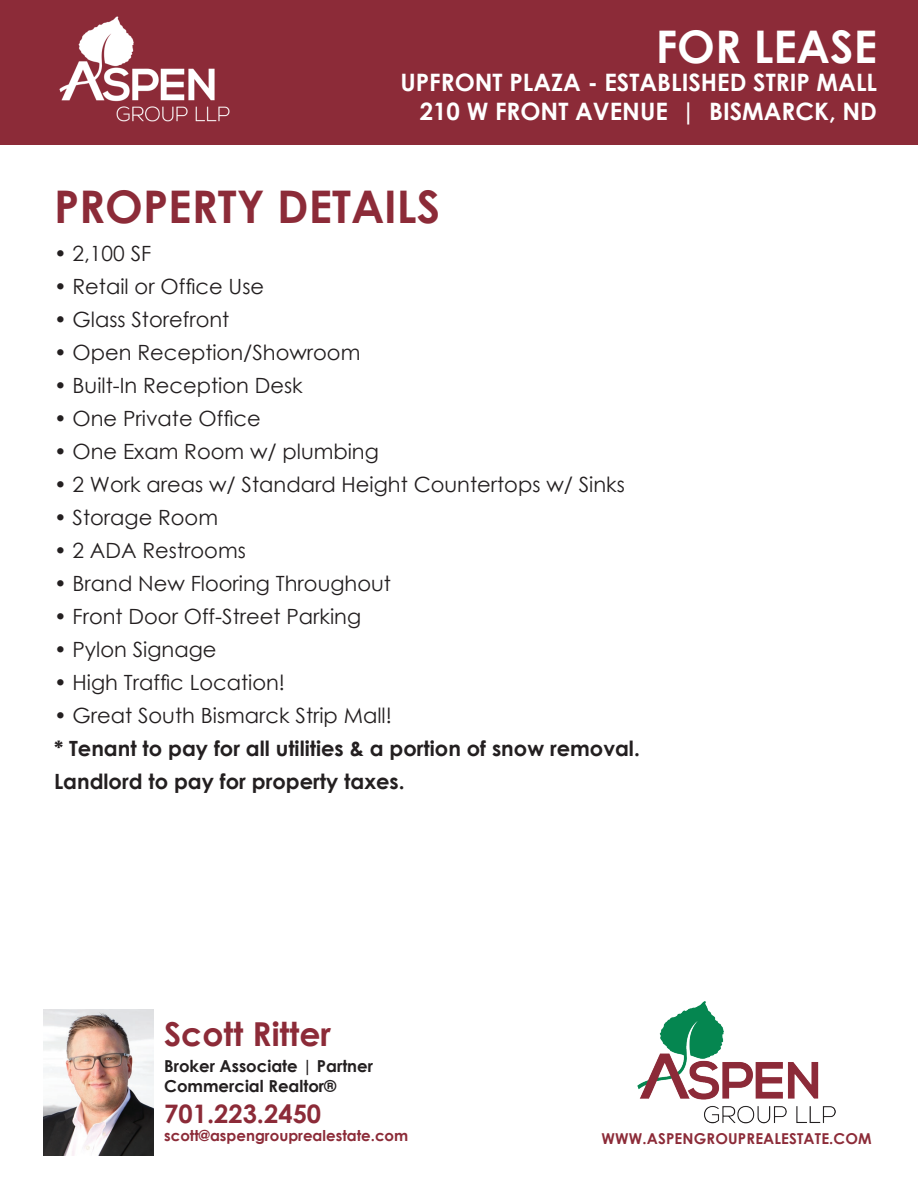
<style>
.page{position:relative;width:918px;height:1188px;background:#fff}
.page>*{position:absolute;margin:0;border:0;box-sizing:border-box;transform-origin:0 0}
.t1{font:700 45px "Century Gothic";color:#8c2b38}
.t2{font:700 45px "Century Gothic";color:#fff}
.t3{font:700 33px "Century Gothic";color:#8c2b38}
.t4{font:700 25.5px "Century Gothic";color:#8c2b38}
.t5{font:700 24px/28.8px "Century Gothic";color:#fff;text-align:right}
.t6{font:21px "Century Gothic";color:#231f20}
.t7{font:700 21px/33px "Century Gothic";color:#231f20}
.t8{font:700 16.5px/19.8px "Century Gothic";color:#231f20}
.t9{font:700 15px "Century Gothic";color:#8c2b38}
</style>
<div class="page">
<div style="left:0;top:0;width:918px;height:145px;background:#8c2b38"></div>
<img style="left:638px;top:1001px;width:198px;height:123px">
<img style="left:59px;top:16px;width:171px;height:106px">
<img style="left:43px;top:1010px;width:110px;height:145px">
<h1 class="t2" style="left:656px;top:12px;width:223px">FOR LEASE</h1>
<p class="t5" style="left:400px;top:67px;width:478px">UPFRONT PLAZA - ESTABLISHED STRIP MALL<br>210 W FRONT AVENUE | BISMARCK, ND</p>
<h1 class="t1" style="left:54px;top:173px;width:388px">PROPERTY DETAILS</h1>
<p class="t6" style="left:54px;top:239px;width:99px">• 2,100 SF</p>
<p class="t6" style="left:54px;top:272px;width:212px">• Retail or Office Use</p>
<p class="t6" style="left:54px;top:305px;width:177px">• Glass Storefront</p>
<p class="t6" style="left:54px;top:338px;width:308px">• Open Reception/Showroom</p>
<p class="t6" style="left:54px;top:371px;width:250px">• Built-In Reception Desk</p>
<p class="t6" style="left:54px;top:404px;width:208px">• One Private Office</p>
<p class="t6" style="left:54px;top:437px;width:326px">• One Exam Room w/ plumbing</p>
<p class="t6" style="left:54px;top:470px;width:572px">• 2 Work areas w/ Standard Height Countertops w/ Sinks</p>
<p class="t6" style="left:54px;top:503px;width:166px">• Storage Room</p>
<p class="t6" style="left:54px;top:536px;width:193px">• 2 ADA Restrooms</p>
<p class="t6" style="left:54px;top:569px;width:339px">• Brand New Flooring Throughout</p>
<p class="t6" style="left:54px;top:602px;width:309px">• Front Door Off-Street Parking</p>
<p class="t6" style="left:54px;top:635px;width:164px">• Pylon Signage</p>
<p class="t6" style="left:54px;top:668px;width:233px">• High Traffic Location!</p>
<p class="t6" style="left:54px;top:701px;width:340px">• Great South Bismarck Strip Mall!</p>
<p class="t7" style="left:54px;top:731px;width:587px">* Tenant to pay for all utilities &amp; a portion of snow removal.<br>Landlord to pay for property taxes.</p>
<h2 class="t3" style="left:164px;top:1009px;width:168px">Scott Ritter</h2>
<p class="t8" style="left:164px;top:1056px;width:210px">Broker Associate | Partner<br>Commercial Realtor®</p>
<p class="t4" style="left:164px;top:1094px;width:159px">701.223.2450</p>
<p class="t9" style="left:164px;top:1124px;width:246px">scott@aspengrouprealestate.com</p>
<p class="t9" style="left:602px;top:1128px;width:272px">WWW.ASPENGROUPREALESTATE.COM</p>
</div>
